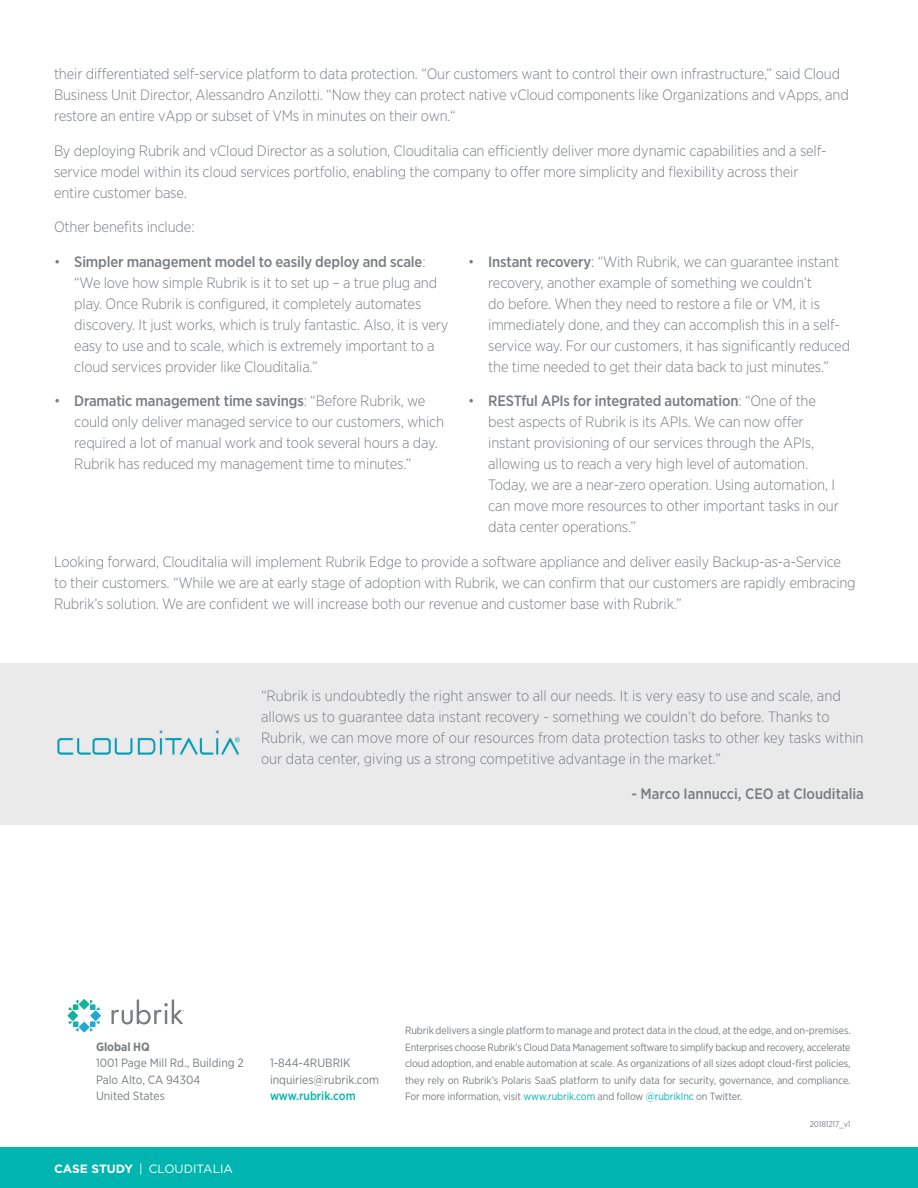
<style>
.page{position:relative;width:918px;height:1188px;background:#fff}
.page>*{position:absolute;margin:0;border:0;box-sizing:border-box;transform-origin:0 0}
.t1{font:300 15px/21px "Gotham Narrow";letter-spacing:-.01em;color:#797d82}
.t2{font:500 15px "Gotham Narrow";color:#797d82}
.t3{font:12px/16.5px "Gotham Narrow";color:#797d82}
.t4{font:12px "Gotham";color:#fff}
.t5{font:500 12px "Gotham Narrow";color:#00b5af}
.t6{font:700 12px "Gotham Narrow";color:#797d82}
.t7{font:10.5px/16.5px "Gotham Narrow";letter-spacing:-.01em;color:#797d82;text-align:justify}
.t8{font:8.25px "Gotham Narrow";letter-spacing:-.01em;color:#797d82}
.s1{font-weight:500}
.s2{font-weight:700}
.s3{color:#00b5af}
</style>
<div class="page">
<div style="left:0;top:1148px;width:918px;height:40px;background:#00b5af"></div>
<div style="left:0;top:663px;width:918px;height:162px;background:#eaeaeb"></div>
<img style="left:57px;top:730px;width:183px;height:25px">
<svg style="left:68px;top:999px;width:33px;height:33px"></svg>
<svg style="left:112px;top:999px;width:72px;height:26px"></svg>
<p class="t1" style="left:54px;top:63px;width:796px">their differentiated self-service platform to data protection. “Our customers want to control their own infrastructure,” said Cloud<br>Business Unit Director, Alessandro Anzilotti. “Now they can protect native vCloud components like Organizations and vApps, and restore an entire vApp or subset of VMs in minutes on their own.“</p>
<p class="t1" style="left:54px;top:140px;width:774px">By deploying Rubrik and vCloud Director as a solution, Clouditalia can efficiently deliver more dynamic capabilities and a self&shy;service model within its cloud services portfolio, enabling the company to offer more simplicity and flexibility across their entire customer base.</p>
<p class="t1" style="left:54px;top:216px;width:142px">Other benefits include:</p>
<p class="t1" style="left:74px;top:251px;width:376px;text-indent:-20px">• <span class="s1">Simpler management model to easily deploy and scale</span>: “We love how simple Rubrik is it to set up – a true plug and play. Once Rubrik is configured, it completely automates discovery. It just works, which is truly fantastic. Also, it is very easy to use and to scale, which is extremely important to a cloud services provider like Clouditalia.”</p>
<p class="t1" style="left:74px;top:390px;width:371px;text-indent:-20px">• <span class="s1">Dramatic management time savings</span>: “Before Rubrik, we could only deliver managed service to our customers, which required a lot of manual work and took several hours a day.<br>Rubrik has reduced my management time to minutes.”</p>
<p class="t1" style="left:488px;top:251px;width:363px;text-indent:-20px">• <span class="s1">Instant recovery</span>: “With Rubrik, we can guarantee instant recovery, another example of something we couldn’t<br>do before. When they need to restore a file or VM, it is immediately done, and they can accomplish this in a self&shy;service way. For our customers, it has significantly reduced the time needed to get their data back to just minutes.”</p>
<p class="t1" style="left:488px;top:390px;width:352px;text-indent:-20px">• <span class="s1">RESTful APIs for integrated automation</span>: “One of the best aspects of Rubrik is its APIs. We can now offer instant provisioning of our services through the APIs, allowing us to reach a very high level of automation.<br>Today, we are a near-zero operation. Using automation, I can move more resources to other important tasks in our data center operations.”</p>
<p class="t1" style="left:54px;top:551px;width:803px">Looking forward, Clouditalia will implement Rubrik Edge to provide a software appliance and deliver easily Backup-as-a-Service to their customers. “While we are at early stage of adoption with Rubrik, we can confirm that our customers are rapidly embracing<br>Rubrik’s solution. We are confident we will increase both our revenue and customer base with Rubrik.”</p>
<p class="t1" style="left:261px;top:685px;width:604px">“Rubrik is undoubtedly the right answer to all our needs. It is very easy to use and scale, and allows us to guarantee data instant recovery - something we couldn’t do before. Thanks to Rubrik, we can move more of our resources from data protection tasks to other key tasks within our data center, giving us a strong competitive advantage in the market.”</p>
<p class="t2" style="left:631px;top:784px;width:234px">- Marco Iannucci, CEO at Clouditalia</p>
<p class="t6" style="left:96px;top:1039px;width:55px">Global HQ</p>
<p class="t3" style="left:96px;top:1055px;width:149px">1001 Page Mill Rd., Building 2<br>Palo Alto, CA 94304<br>United States</p>
<p class="t3" style="left:270px;top:1055px;width:111px">1-844-4RUBRIK inquiries@rubrik.com</p>
<p class="t5" style="left:270px;top:1088px;width:87px">www.rubrik.com</p>
<p class="t4" style="left:54px;top:1161px;width:181px"><span class="s2">CASE STUDY</span> | CLOUDITALIA</p>
<p class="t7" style="left:405px;top:1022px;width:447px">Rubrik delivers a single platform to manage and protect data in the cloud, at the edge, and on-premises.<br>Enterprises choose Rubrik’s Cloud Data Management software to simplify backup and recovery, accelerate cloud adoption, and enable automation at scale. As organizations of all sizes adopt cloud-first policies, they rely on Rubrik’s Polaris SaaS platform to unify data for security, governance, and compliance.<br>For more information, visit <span class="s3">www.rubrik.com</span> and follow <span class="s3">@rubrikInc</span> on Twitter.</p>
<p class="t8" style="left:810px;top:1119px;width:42px">20181217_v1</p>
</div>
